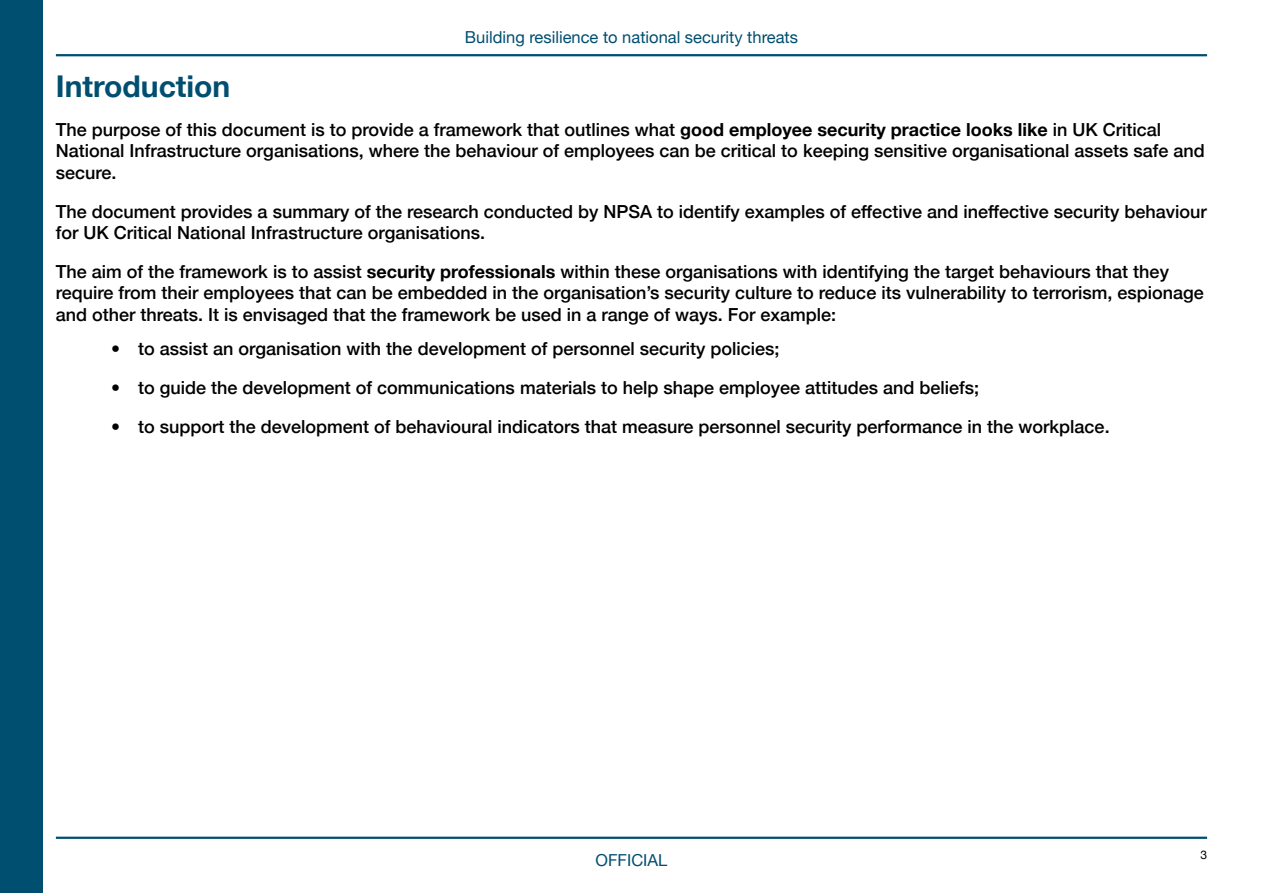
<style>
.page{position:relative;width:1263px;height:893px;background:#fff}
.page>*{position:absolute;margin:0;border:0;box-sizing:border-box;transform-origin:0 0}
.t1{font:700 30px "Helvetica Neue";color:#004e70}
.t2{font:500 18px/21.6px "Helvetica Neue";color:#000}
.t3{font:16.5px "Helvetica Neue";color:#004e70}
.t4{font:12px "Helvetica Neue";color:#000}
.s1{font-weight:700}
</style>
<div class="page">
<hr style="left:56px;top:837px;width:1151px;height:2px;background:#004e70">
<hr style="left:56px;top:54px;width:1151px;height:2px;background:#004e70">
<div style="left:0;top:0;width:43px;height:893px;background:#004e70"></div>
<p class="t3" style="left:465px;top:27px;width:335px">Building resilience to national security threats</p>
<h1 class="t1" style="left:56px;top:68px;width:176px">Introduction</h1>
<p class="t2" style="left:56px;top:118px;width:1150px">The purpose of this document is to provide a framework that outlines what <span class="s1">good employee security practice looks like</span> in UK Critical<br>National Infrastructure organisations, where the behaviour of employees can be critical to keeping sensitive organisational assets safe and secure.</p>
<p class="t2" style="left:56px;top:200px;width:1152px">The document provides a summary of the research conducted by NPSA to identify examples of effective and ineffective security behaviour for UK Critical National Infrastructure organisations.</p>
<p class="t2" style="left:56px;top:260px;width:1149px">The aim of the framework is to assist <span class="s1">security professionals</span> within these organisations with identifying the target behaviours that they require from their employees that can be embedded in the organisation’s security culture to reduce its vulnerability to terrorism, espionage and other threats. It is envisaged that the framework be used in a range of ways. For example:</p>
<p class="t2" style="left:111px;top:338px;width:670px">• to assist an organisation with the development of personnel security policies;</p>
<p class="t2" style="left:111px;top:376px;width:869px">• to guide the development of communications materials to help shape employee attitudes and beliefs;</p>
<p class="t2" style="left:111px;top:415px;width:1000px">• to support the development of behavioural indicators that measure personnel security performance in the workplace.</p>
<p class="t3" style="left:596px;top:850px;width:73px">OFFICIAL</p>
<p class="t4" style="left:1200px;top:847px;width:8px">3</p>
</div>
